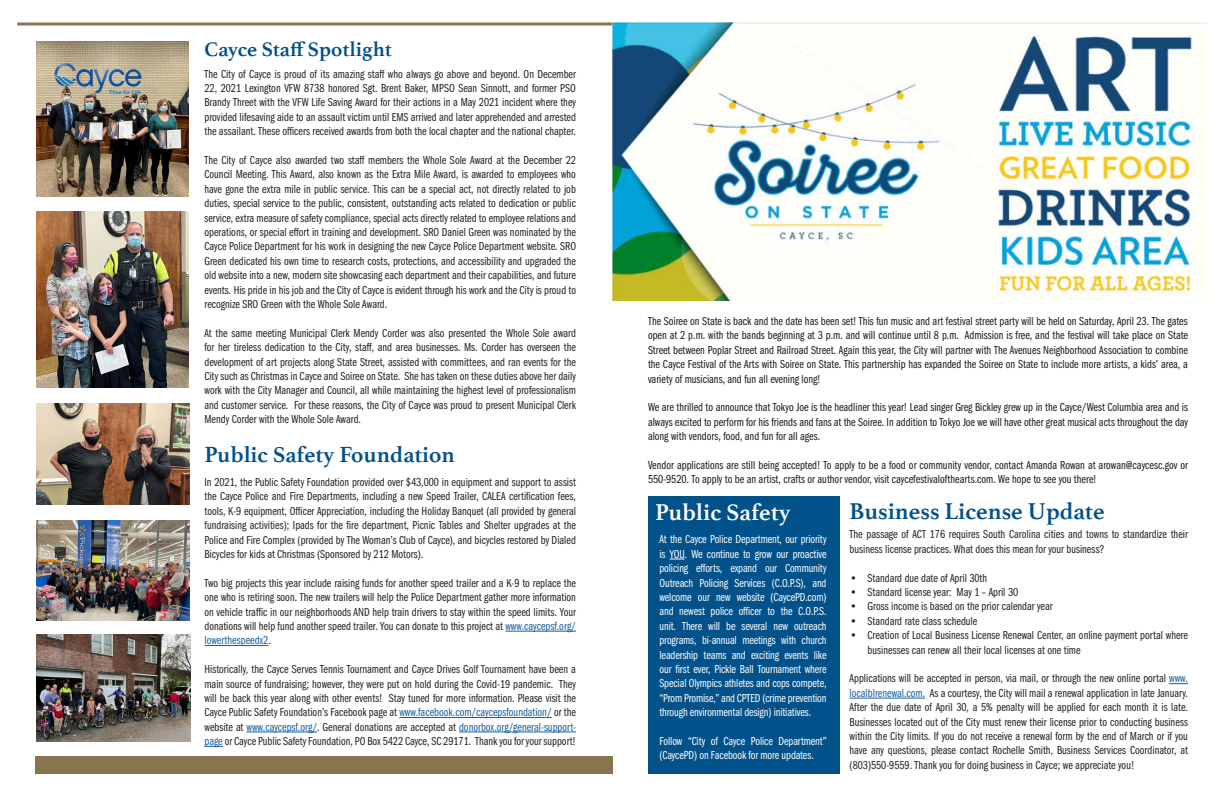
<style>
.page{position:relative;width:1224px;height:792px;background:#fff}
.page>*{position:absolute;margin:0;border:0;box-sizing:border-box;transform-origin:0 0}
.t1{font:700 24px "Athelas";color:#01518a}
.t2{font:700 24px "Athelas";color:#fff}
.t3{font:700 23px "Athelas";color:#01518a}
.t4{font:700 21px "Athelas";color:#01518a}
.t5{font:12px/14.4px "Franklin Gothic URW Com Boo";color:#231f20;text-align:justify}
.t6{font:12px/14.4px "Franklin Gothic URW Com Boo";color:#181b15;text-align:justify}
.t7{font:12px/14.4px "Franklin Gothic URW Com Boo";letter-spacing:-.01em;color:#fff;text-align:justify}
.s1{color:#175d9e}
</style>
<div class="page">
<div style="left:648px;top:496px;width:192px;height:278px;background:#01518a"></div>
<svg style="left:17px;top:22px;width:595px;height:4px;background:#a4977a"></svg>
<svg style="left:1169px;top:683px;width:19px;height:1px"></svg>
<hr style="left:850px;top:698px;width:75px;height:1px;background:#175d9e">
<img style="left:36px;top:212px;width:153px;height:175px">
<img style="left:36px;top:42px;width:153px;height:154px">
<hr style="left:505px;top:631px;width:71px;height:1px;background:#175d9e">
<hr style="left:204px;top:645px;width:64px;height:1px;background:#175d9e">
<hr style="left:399px;top:717px;width:153px;height:1px;background:#175d9e">
<hr style="left:247px;top:732px;width:70px;height:1px;background:#175d9e">
<hr style="left:459px;top:732px;width:117px;height:1px;background:#175d9e">
<svg style="left:204px;top:746px;width:19px;height:1px"></svg>
<div style="left:35px;top:756px;width:577px;height:18px;background:#87754e"></div>
<img style="left:36px;top:404px;width:153px;height:101px">
<img style="left:612px;top:22px;width:595px;height:278px">
<svg style="left:670px;top:559px;width:15px;height:1px"></svg>
<img style="left:36px;top:520px;width:153px;height:101px">
<img style="left:36px;top:635px;width:154px;height:107px">
<p class="t4" style="left:204px;top:32px;width:189px">Cayce Staff Spotlight</p>
<p class="t5" style="left:204px;top:66px;width:373px">The City of Cayce is proud of its amazing staff who always go above and beyond. On December 22, 2021 Lexington VFW 8738 honored Sgt. Brent Baker, MPSO Sean Sinnott, and former PSO Brandy Threet with the VFW Life Saving Award for their actions in a May 2021 incident where they provided lifesaving aide to an assault victim until EMS arrived and later apprehended and arrested the assailant. These officers received awards from both the local chapter and the national chapter.</p>
<p class="t5" style="left:204px;top:152px;width:373px">The City of Cayce also awarded two staff members the Whole Sole Award at the December 22<br>Council Meeting. This Award, also known as the Extra Mile Award, is awarded to employees who have gone the extra mile in public service. This can be a special act, not directly related to job duties, special service to the public, consistent, outstanding acts related to dedication or public service, extra measure of safety compliance, special acts directly related to employee relations and operations, or special effort in training and development. SRO Daniel Green was nominated by the Cayce Police Department for his work in designing the new Cayce Police Department website. SRO Green dedicated his own time to research costs, protections, and accessibility and upgraded the old website into a new, modern site showcasing each department and their capabilities, and future events. His pride in his job and the City of Cayce is evident through his work and the City is proud to recognize SRO Green with the Whole Sole Award.</p>
<p class="t5" style="left:204px;top:325px;width:373px">At the same meeting Municipal Clerk Mendy Corder was also presented the Whole Sole award for her tireless dedication to the City, staff, and area businesses. Ms. Corder has overseen the development of art projects along State Street, assisted with committees, and ran events for the City such as Christmas in Cayce and Soiree on State. She has taken on these duties above her daily work with the City Manager and Council, all while maintaining the highest level of professionalism and customer service. For these reasons, the City of Cayce was proud to present Municipal Clerk Mendy Corder with the Whole Sole Award.</p>
<p class="t3" style="left:204px;top:436px;width:252px">Public Safety Foundation</p>
<p class="t5" style="left:204px;top:474px;width:373px">In 2021, the Public Safety Foundation provided over $43,000 in equipment and support to assist the Cayce Police and Fire Departments, including a new Speed Trailer, CALEA certification fees, tools, K-9 equipment, Officer Appreciation, including the Holiday Banquet (all provided by general fundraising activities); Ipads for the fire department, Picnic Tables and Shelter upgrades at the Police and Fire Complex (provided by The Woman’s Club of Cayce), and bicycles restored by Dialed Bicycles for kids at Christmas (Sponsored by 212 Motors).</p>
<p class="t5" style="left:204px;top:575px;width:373px">Two big projects this year include raising funds for another speed trailer and a K-9 to replace the one who is retiring soon. The new trailers will help the Police Department gather more information on vehicle traffic in our neighborhoods AND help train drivers to stay within the speed limits. Your donations will help fund another speed trailer. You can donate to this project at <span class="s1">www.caycepsf.org/ lowerthespeedx2</span>.</p>
<p class="t5" style="left:204px;top:661px;width:373px">Historically, the Cayce Serves Tennis Tournament and Cayce Drives Golf Tournament have been a main source of fundraising; however, they were put on hold during the Covid-19 pandemic. They will be back this year along with other events! Stay tuned for more information. Please visit the Cayce Public Safety Foundation’s Facebook page at <span class="s1">www.facebook.com/caycepsfoundation/</span> or the website at <span class="s1">www.caycepsf.org/</span>. General donations are accepted at <span class="s1">donorbox.org/general-support&shy;page</span> or Cayce Public Safety Foundation, PO Box 5422 Cayce, SC 29171. Thank you for your support!</p>
<p class="t6" style="left:648px;top:313px;width:542px">The Soiree on State is back and the date has been set! This fun music and art festival street party will be held on Saturday, April 23. The gates open at 2 p.m. with the bands beginning at 3 p.m. and will continue until 8 p.m. Admission is free, and the festival will take place on State Street between Poplar Street and Railroad Street. Again this year, the City will partner with The Avenues Neighborhood Association to combine the Cayce Festival of the Arts with Soiree on State. This partnership has expanded the Soiree on State to include more artists, a kids’ area, a variety of musicians, and fun all evening long!</p>
<p class="t6" style="left:648px;top:400px;width:542px">We are thrilled to announce that Tokyo Joe is the headliner this year! Lead singer Greg Bickley grew up in the Cayce/West Columbia area and is always excited to perform for his friends and fans at the Soiree. In addition to Tokyo Joe we will have other great musical acts throughout the day along with vendors, food, and fun for all ages.</p>
<p class="t6" style="left:648px;top:457px;width:542px">Vendor applications are still being accepted! To apply to be a food or community vendor, contact Amanda Rowan at arowan@caycesc.gov or<br>550-9520. To apply to be an artist, crafts or author vendor, visit caycefestivalofthearts.com. We hope to see you there!</p>
<p class="t2" style="left:655px;top:493px;width:137px">Public Safety</p>
<p class="t1" style="left:850px;top:492px;width:257px">Business License Update</p>
<p class="t5" style="left:850px;top:527px;width:340px">The passage of ACT 176 requires South Carolina cities and towns to standardize their business license practices. What does this mean for your business?</p>
<p class="t5" style="left:850px;top:570px;width:139px">• Standard due date of April 30th</p>
<p class="t5" style="left:850px;top:584px;width:170px">• Standard license year: May 1 – April 30</p>
<p class="t5" style="left:850px;top:599px;width:205px">• Gross income is based on the prior calendar year</p>
<p class="t5" style="left:850px;top:613px;width:129px">• Standard rate class schedule</p>
<p class="t5" style="left:868px;top:628px;width:322px;text-indent:-18px">• Creation of Local Business License Renewal Center, an online payment portal where businesses can renew all their local licenses at one time</p>
<p class="t5" style="left:850px;top:671px;width:340px">Applications will be accepted in person, via mail, or through the new online portal <span class="s1">www. localblrenewal.com.</span> As a courtesy, the City will mail a renewal application in late January.<br>After the due date of April 30, a 5% penalty will be applied for each month it is late.<br>Businesses located out of the City must renew their license prior to conducting business within the City limits. If you do not receive a renewal form by the end of March or if you have any questions, please contact Rochelle Smith, Business Services Coordinator, at (803)550-9559. Thank you for doing business in Cayce; we appreciate you!</p>
<p class="t7" style="left:660px;top:532px;width:169px">At the Cayce Police Department, our priority is YOU. We continue to grow our proactive policing efforts, expand our Community Outreach Policing Services (C.O.P.S), and welcome our new website (CaycePD.com) and newest police officer to the C.O.P.S. unit. There will be several new outreach programs, bi-annual meetings with church leadership teams and exciting events like our first ever, Pickle Ball Tournament where Special Olympics athletes and cops compete, “Prom Promise,” and CPTED (crime prevention through environmental design) initiatives.</p>
<p class="t7" style="left:660px;top:733px;width:169px">Follow “City of Cayce Police Department” (CaycePD) on Facebook for more updates.</p>
</div>
